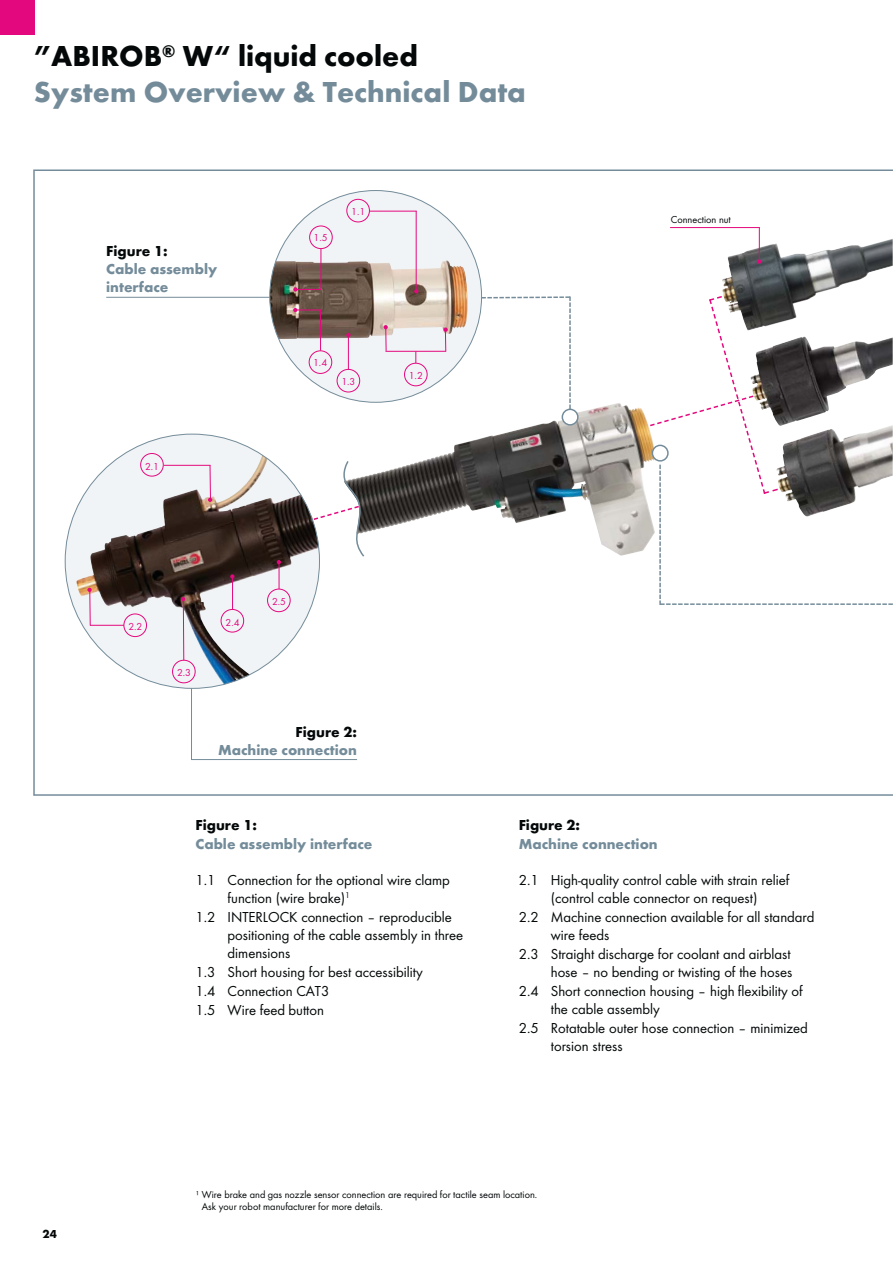
<style>
.page{position:relative;width:893px;height:1263px;background:#fff}
.page>*{position:absolute;margin:0;border:0;box-sizing:border-box;transform-origin:0 0}
.t1{font:700 30px/35.1px "Futura TOT";color:#748c9a}
.t2{font:15px "Futura TOT Boo";color:#040809}
.t3{font:700 15px/18px "Futura TOT";color:#748c9a}
.t4{font:700 15px "Futura TOT";color:#040809}
.t5{font:700 12px "Futura TOT";color:#040809}
.t6{font:10.5px/12px "Futura TOT Boo";color:#040809}
.t7{font:10.5px "Futura TOT Boo";color:#e4087e}
.s1{color:#040809}
</style>
<div class="page">
<div style="left:0;top:0;width:34px;height:34px;background:#e4087e"></div>
<svg style="left:33px;top:170px;width:860px;height:626px"></svg>
<img style="left:321px;top:403px;width:298px;height:139px">
<img style="left:722px;top:239px;width:171px;height:56px">
<hr style="left:191px;top:679px;width:1px;height:81px;background:#748c9a">
<hr style="left:191px;top:759px;width:166px;height:1px;background:#748c9a">
<svg style="left:65px;top:434px;width:254px;height:254px;fill:#f1f4f6"></svg>
<img style="left:110px;top:460px;width:147px;height:82px">
<div style="left:270px;top:191px;width:211px;height:211px;background:#f1f4f6;border-radius:50%"></div>
<img style="left:270px;top:260px;width:179px;height:79px">
<svg style="left:480px;top:296px;width:91px;height:113px"></svg>
<svg style="left:757px;top:260px;width:4px;height:4px"></svg>
<hr style="left:106px;top:297px;width:164px;height:1px;background:#748c9a">
<hr style="left:670px;top:227px;width:90px;height:1px;background:#e4087e">
<hr style="left:759px;top:227px;width:1px;height:35px;background:#e4087e">
<div style="left:562px;top:409px;width:16px;height:16px;background:#fff;border-radius:50%"></div>
<div style="left:561px;top:409px;width:17px;height:17px;border:2px solid #748c9a;border-radius:50%"></div>
<div style="left:140px;top:453px;width:24px;height:24px;border:1px solid #e4087e;border-radius:50%"></div>
<hr style="left:164px;top:465px;width:46px;height:1px;background:#e4087e">
<svg style="left:208px;top:464px;width:4px;height:38px"></svg>
<div style="left:346px;top:199px;width:24px;height:23px;border:1px solid #e4087e;border-radius:50%"></div>
<hr style="left:369px;top:211px;width:48px;height:1px;background:#e4087e">
<hr style="left:416px;top:211px;width:1px;height:79px;background:#e4087e">
<div style="left:267px;top:589px;width:24px;height:23px;border:1px solid #e4087e;border-radius:50%"></div>
<svg style="left:230px;top:574px;width:4px;height:5px"></svg>
<div style="left:221px;top:609px;width:23px;height:23px;border:1px solid #e4087e;border-radius:50%"></div>
<hr style="left:232px;top:576px;width:1px;height:33px;background:#e4087e">
<div style="left:123px;top:614px;width:24px;height:23px;border:1px solid #e4087e;border-radius:50%"></div>
<hr style="left:90px;top:625px;width:34px;height:1px;background:#e4087e">
<svg style="left:87px;top:588px;width:5px;height:38px"></svg>
<div style="left:172px;top:660px;width:24px;height:23px;border:1px solid #e4087e;border-radius:50%"></div>
<svg style="left:181px;top:597px;width:4px;height:64px"></svg>
<hr style="left:385px;top:351px;width:61px;height:1px;background:#e4087e">
<svg style="left:415px;top:351px;width:1px;height:12px"></svg>
<div style="left:404px;top:363px;width:23px;height:23px;border:1px solid #e4087e;border-radius:50%"></div>
<svg style="left:346px;top:333px;width:5px;height:4px"></svg>
<hr style="left:348px;top:335px;width:1px;height:34px;background:#e4087e">
<div style="left:337px;top:369px;width:23px;height:23px;border:1px solid #e4087e;border-radius:50%"></div>
<svg style="left:414px;top:289px;width:4px;height:4px"></svg>
<svg style="left:383px;top:325px;width:5px;height:26px"></svg>
<svg style="left:443px;top:328px;width:5px;height:24px"></svg>
<hr style="left:321px;top:249px;width:1px;height:41px;background:#e4087e">
<div style="left:309px;top:226px;width:24px;height:23px;border:1px solid #e4087e;border-radius:50%"></div>
<svg style="left:293px;top:308px;width:28px;height:4px"></svg>
<svg style="left:293px;top:287px;width:28px;height:5px"></svg>
<div style="left:309px;top:350px;width:23px;height:24px;border:1px solid #e4087e;border-radius:50%"></div>
<hr style="left:320px;top:310px;width:1px;height:41px;background:#e4087e">
<svg style="left:257px;top:459px;width:109px;height:130px"></svg>
<svg style="left:648px;top:295px;width:245px;height:310px"></svg>
<h1 class="t1" style="left:34px;top:41px;width:493px"><span class="s1">”ABIROB</span><sup>®</sup> <span class="s1">W“ liquid cooled<br></span>System Overview &amp; Technical Data</h1>
<p class="t4" style="left:106px;top:245px;width:63px">Figure 1:</p>
<p class="t3" style="left:106px;top:262px;width:112px">Cable assembly interface</p>
<p class="t7" style="left:145px;top:462px;width:15px">2.1</p>
<p class="t7" style="left:314px;top:234px;width:15px">1.5</p>
<p class="t7" style="left:351px;top:208px;width:15px">1.1</p>
<p class="t7" style="left:313px;top:359px;width:15px">1.4</p>
<p class="t7" style="left:341px;top:378px;width:15px">1.3</p>
<p class="t7" style="left:409px;top:372px;width:15px">1.2</p>
<p class="t7" style="left:128px;top:622px;width:15px">2.2</p>
<p class="t7" style="left:177px;top:669px;width:15px">2.3</p>
<p class="t7" style="left:225px;top:618px;width:15px">2.4</p>
<p class="t7" style="left:272px;top:598px;width:15px">2.5</p>
<p class="t4" style="left:296px;top:726px;width:63px">Figure 2:</p>
<p class="t3" style="left:218px;top:742px;width:141px">Machine connection</p>
<p class="t6" style="left:671px;top:214px;width:62px">Connection nut</p>
<p class="t4" style="left:196px;top:819px;width:63px">Figure 1:</p>
<p class="t3" style="left:196px;top:837px;width:178px">Cable assembly interface</p>
<p class="t2" style="left:196px;top:874px;width:256px">1.1 Connection for the optional wire clamp</p>
<p class="t2" style="left:228px;top:892px;width:124px">function (wire brake)<sup>1</sup></p>
<p class="t2" style="left:196px;top:911px;width:258px">1.2 INTERLOCK connection – reproducible</p>
<p class="t2" style="left:228px;top:929px;width:237px">positioning of the cable assembly in three</p>
<p class="t2" style="left:228px;top:947px;width:64px">dimensions</p>
<p class="t2" style="left:196px;top:966px;width:229px">1.3 Short housing for best accessibility</p>
<p class="t2" style="left:196px;top:985px;width:135px">1.4 Connection CAT3</p>
<p class="t2" style="left:196px;top:1005px;width:130px">1.5 Wire feed button</p>
<p class="t4" style="left:519px;top:819px;width:63px">Figure 2:</p>
<p class="t3" style="left:519px;top:837px;width:141px">Machine connection</p>
<p class="t2" style="left:519px;top:874px;width:272px">2.1 High-quality control cable with strain relief</p>
<p class="t2" style="left:551px;top:892px;width:208px">(control cable connector on request)</p>
<p class="t2" style="left:519px;top:911px;width:297px">2.2 Machine connection available for all standard</p>
<p class="t2" style="left:551px;top:929px;width:60px">wire feeds</p>
<p class="t2" style="left:519px;top:948px;width:273px">2.3 Straight discharge for coolant and airblast</p>
<p class="t2" style="left:551px;top:966px;width:243px">hose – no bending or twisting of the hoses</p>
<p class="t2" style="left:519px;top:985px;width:286px">2.4 Short connection housing – high flexibility of</p>
<p class="t2" style="left:551px;top:1003px;width:111px">the cable assembly</p>
<p class="t2" style="left:519px;top:1023px;width:291px">2.5 Rotatable outer hose connection – minimized</p>
<p class="t2" style="left:551px;top:1041px;width:74px">torsion stress</p>
<p class="t5" style="left:43px;top:1229px;width:16px">24</p>
<p class="t6" style="left:202px;top:1190px;width:337px;text-indent:-6px">¹ Wire brake and gas nozzle sensor connection are required for tactile seam location.<br>Ask your robot manufacturer for more details.</p>
</div>
